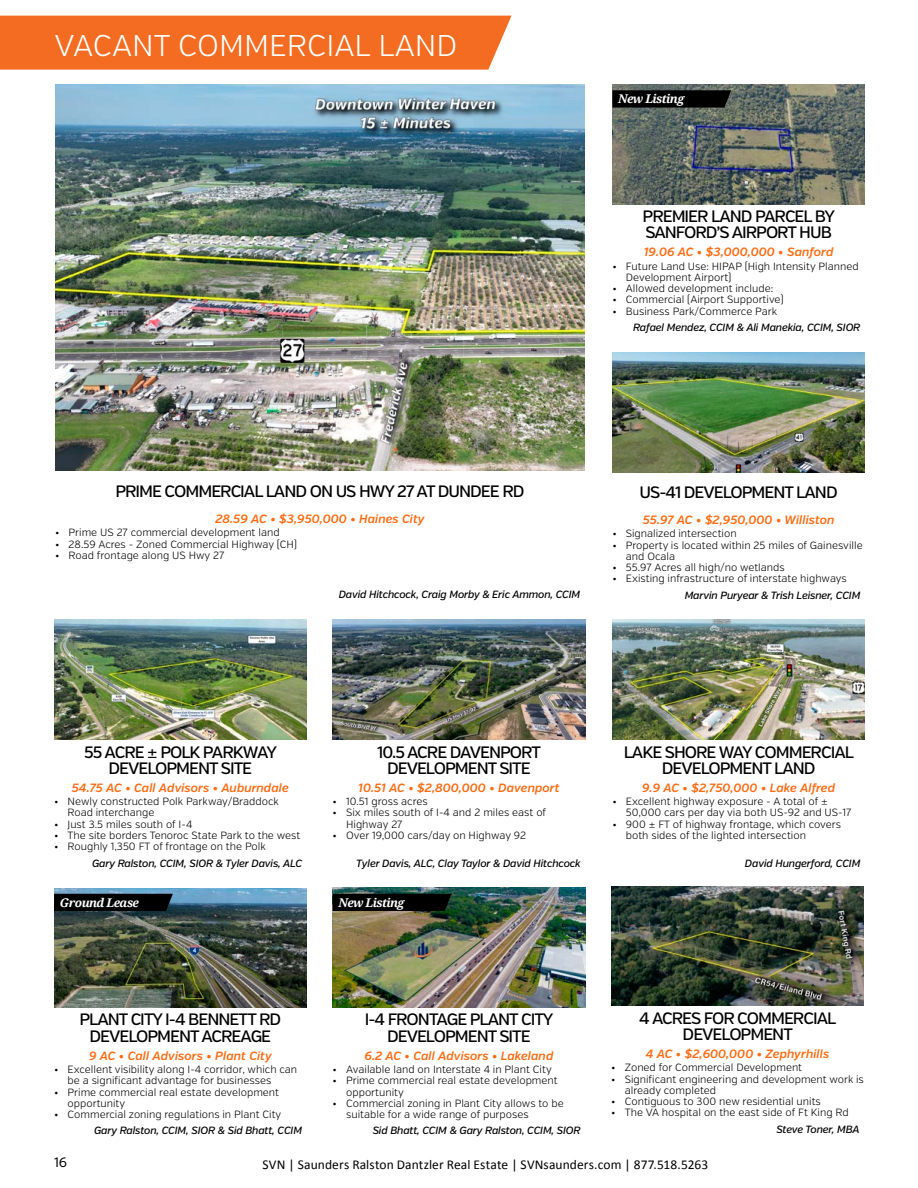
<style>
.page{position:relative;width:918px;height:1188px;background:#fff}
.page>*{position:absolute;margin:0;border:0;box-sizing:border-box;transform-origin:0 0}
.t1{font:300 30px "Verb";color:#fff}
.t2{font:500 16.5px/16.5px "Verb";letter-spacing:-.06em;color:#000;text-align:center}
.t3{font:13.5px "Calibri";letter-spacing:.005em;color:#000}
.t4{font:13.5px "Verb";color:#000}
.t5{font:italic 600 12px "Verb";color:#ff6b12}
.t6{font:italic 700 12px "Noto Serif";letter-spacing:-.05em;color:#fff}
.t7{font:300 10.5px/11.2px "Verb";color:#000}
.t8{font:italic 500 10.5px "Verb";letter-spacing:-.02em;color:#000}
</style>
<div class="page">
<img style="left:55px;top:84px;width:529px;height:387px">
<img style="left:612px;top:84px;width:253px;height:120px">
<svg style="left:612px;top:90px;width:119px;height:18px;background:#070707"></svg>
<img style="left:612px;top:352px;width:253px;height:120px">
<img style="left:54px;top:620px;width:252px;height:120px">
<img style="left:333px;top:620px;width:252px;height:120px">
<img style="left:612px;top:620px;width:253px;height:120px">
<img style="left:54px;top:888px;width:252px;height:120px">
<div style="left:54px;top:894px;width:119px;height:17px;background:#000"></div>
<img style="left:333px;top:888px;width:252px;height:120px">
<div style="left:333px;top:894px;width:118px;height:17px;background:#000"></div>
<img style="left:611px;top:886px;width:253px;height:120px">
<div style="left:0;top:16px;width:512px;height:54px;background:#f36c21"></div>
<h1 class="t1" style="left:54px;top:27px;width:405px">VACANT COMMERCIAL LAND</h1>
<p class="t6" style="left:618px;top:91px;width:68px">New Listing</p>
<h2 class="t2" style="left:643px;top:208px;width:194px;text-align:left">PREMIER LAND PARCEL BY<br>SANFORD’S AIRPORT HUB</h2>
<p class="t5" style="left:644px;top:245px;width:191px">19.06 AC • $3,000,000 • Sanford</p>
<p class="t7" style="left:626px;top:260px;width:234px;text-indent:-14px">• Future Land Use: HIPAP (High Intensity Planned<br>Development Airport)</p>
<p class="t7" style="left:612px;top:283px;width:162px">• Allowed development include:</p>
<p class="t7" style="left:612px;top:294px;width:173px">• Commercial (Airport Supportive)</p>
<p class="t7" style="left:612px;top:305px;width:166px">• Business Park/Commerce Park</p>
<p class="t8" style="left:633px;top:321px;width:229px">Rafael Mendez, CCIM &amp; Ali Manekia, CCIM, SIOR</p>
<h2 class="t2" style="left:115px;top:483px;width:411px">PRIME COMMERCIAL LAND ON US HWY 27 AT DUNDEE RD</h2>
<h2 class="t2" style="left:640px;top:484px;width:200px">US-41 DEVELOPMENT LAND</h2>
<p class="t5" style="left:215px;top:511px;width:211px">28.59 AC • $3,950,000 • Haines City</p>
<p class="t5" style="left:643px;top:513px;width:193px">55.97 AC • $2,950,000 • Williston</p>
<p class="t7" style="left:55px;top:527px;width:226px">• Prime US 27 commercial development land</p>
<p class="t7" style="left:55px;top:538px;width:243px">• 28.59 Acres - Zoned Commercial Highway (CH)</p>
<p class="t7" style="left:55px;top:550px;width:171px">• Road frontage along US Hwy 27</p>
<p class="t7" style="left:612px;top:528px;width:126px">• Signalized intersection</p>
<p class="t7" style="left:626px;top:540px;width:238px;text-indent:-14px">• Property is located within 25 miles of Gainesville and Ocala</p>
<p class="t7" style="left:612px;top:562px;width:174px">• 55.97 Acres all high/no wetlands</p>
<p class="t7" style="left:612px;top:573px;width:236px">• Existing infrastructure of interstate highways</p>
<p class="t8" style="left:339px;top:588px;width:243px">David Hitchcock, Craig Morby &amp; Eric Ammon, CCIM</p>
<p class="t8" style="left:685px;top:589px;width:177px">Marvin Puryear &amp; Trish Leisner, CCIM</p>
<h2 class="t2" style="left:84px;top:744px;width:194px">55 ACRE ± POLK PARKWAY<br>DEVELOPMENT SITE</h2>
<h2 class="t2" style="left:377px;top:744px;width:166px">10.5 ACRE DAVENPORT<br>DEVELOPMENT SITE</h2>
<h2 class="t2" style="left:624px;top:744px;width:232px">LAKE SHORE WAY COMMERCIAL<br>DEVELOPMENT LAND</h2>
<p class="t5" style="left:72px;top:780px;width:218px">54.75 AC • Call Advisors • Auburndale</p>
<p class="t5" style="left:358px;top:780px;width:203px">10.51 AC • $2,800,000 • Davenport</p>
<p class="t5" style="left:642px;top:780px;width:195px">9.9 AC • $2,750,000 • Lake Alfred</p>
<p class="t7" style="left:68px;top:796px;width:213px;text-indent:-14px">• Newly constructed Polk Parkway/Braddock<br>Road interchange</p>
<p class="t7" style="left:54px;top:819px;width:140px">• Just 3.5 miles south of I-4</p>
<p class="t7" style="left:54px;top:830px;width:248px">• The site borders Tenoroc State Park to the west</p>
<p class="t7" style="left:54px;top:841px;width:213px">• Roughly 1,350 FT of frontage on the Polk</p>
<p class="t7" style="left:333px;top:796px;width:97px">• 10.51 gross acres</p>
<p class="t7" style="left:346px;top:807px;width:202px;text-indent:-14px">• Six miles south of I-4 and 2 miles east of<br>Highway 27</p>
<p class="t7" style="left:333px;top:830px;width:195px">• Over 19,000 cars/day on Highway 92</p>
<p class="t7" style="left:626px;top:796px;width:227px;text-indent:-14px">• Excellent highway exposure - A total of ±<br>50,000 cars per day via both US-92 and US-17</p>
<p class="t7" style="left:626px;top:819px;width:217px;text-indent:-14px">• 900 ± FT of highway frontage, which covers both sides of the lighted intersection</p>
<p class="t8" style="left:92px;top:857px;width:212px">Gary Ralston, CCIM, SIOR &amp; Tyler Davis, ALC</p>
<p class="t8" style="left:356px;top:857px;width:226px">Tyler Davis, ALC, Clay Taylor &amp; David Hitchcock</p>
<p class="t8" style="left:745px;top:857px;width:117px">David Hungerford, CCIM</p>
<p class="t6" style="left:60px;top:894px;width:81px">Ground Lease</p>
<p class="t6" style="left:339px;top:894px;width:68px">New Listing</p>
<h2 class="t2" style="left:80px;top:1012px;width:203px">PLANT CITY I-4 BENNETT RD<br>DEVELOPMENT ACREAGE</h2>
<h2 class="t2" style="left:365px;top:1012px;width:190px">I-4 FRONTAGE PLANT CITY<br>DEVELOPMENT SITE</h2>
<h2 class="t2" style="left:639px;top:1010px;width:198px">4 ACRES FOR COMMERCIAL<br>DEVELOPMENT</h2>
<p class="t5" style="left:89px;top:1048px;width:184px">9 AC • Call Advisors • Plant City</p>
<p class="t7" style="left:68px;top:1064px;width:231px;text-indent:-14px">• Excellent visibility along I-4 corridor, which can be a significant advantage for businesses</p>
<p class="t7" style="left:68px;top:1086px;width:213px;text-indent:-14px">• Prime commercial real estate development opportunity</p>
<p class="t7" style="left:54px;top:1109px;width:229px">• Commercial zoning regulations in Plant City</p>
<p class="t5" style="left:364px;top:1048px;width:190px">6.2 AC • Call Advisors • Lakeland</p>
<p class="t7" style="left:333px;top:1064px;width:221px">• Available land on Interstate 4 in Plant City</p>
<p class="t7" style="left:346px;top:1075px;width:213px;text-indent:-14px">• Prime commercial real estate development opportunity</p>
<p class="t7" style="left:346px;top:1098px;width:219px;text-indent:-14px">• Commercial zoning in Plant City allows to be suitable for a wide range of purposes</p>
<p class="t5" style="left:646px;top:1046px;width:185px">4 AC • $2,600,000 • Zephyrhills</p>
<p class="t7" style="left:611px;top:1062px;width:192px">• Zoned for Commercial Development</p>
<p class="t7" style="left:625px;top:1073px;width:241px;text-indent:-14px">• Significant engineering and development work is already completed</p>
<p class="t7" style="left:611px;top:1096px;width:211px">• Contiguous to 300 new residential units</p>
<p class="t7" style="left:611px;top:1107px;width:239px">• The VA hospital on the east side of Ft King Rd</p>
<p class="t8" style="left:94px;top:1124px;width:210px">Gary Ralston, CCIM, SIOR &amp; Sid Bhatt, CCIM</p>
<p class="t8" style="left:373px;top:1124px;width:210px">Sid Bhatt, CCIM &amp; Gary Ralston, CCIM, SIOR</p>
<p class="t8" style="left:776px;top:1123px;width:85px">Steve Toner, MBA</p>
<p class="t4" style="left:54px;top:1154px;width:15px">16</p>
<p class="t3" style="left:263px;top:1155px;width:447px">SVN | Saunders Ralston Dantzler Real Estate | SVNsaunders.com | 877.518.5263</p>
</div>
